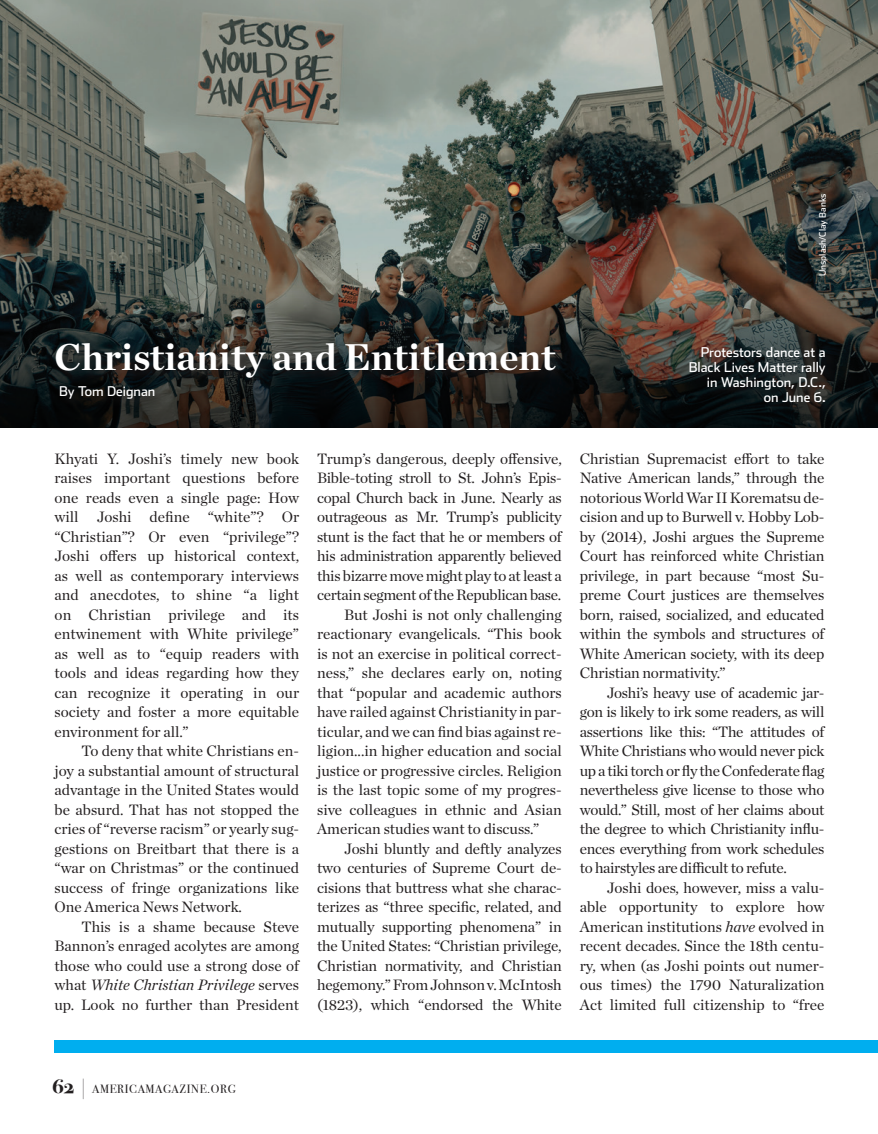
<style>
.page{position:relative;width:878px;height:1134px;background:#fff}
.page>*{position:absolute;margin:0;border:0;box-sizing:border-box;transform-origin:0 0}
.t1{font:700 38.1px "Chronicle Deck";color:#fff}
.t2{font:15.3px/19.5px "Chronicle Deck";letter-spacing:-.01em;color:#231f20;text-align:justify}
.t3{font:13.5px/15px "Stainless";color:#fff;text-align:right}
.t4{font:12px "Bodoni Svty Two OSITCTT";letter-spacing:.05em;color:#231f20}
.t5{font:9px "Stainless";color:#fff}
.s1{font-style:italic}
.s2{font-weight:700;font-size:21px}
.s3{font-family:"Stainless";font-weight:100;font-size:20.7px}
</style>
<div class="page">
<img style="left:0;top:0;width:878px;height:263px">
<div style="left:54px;top:1041px;width:824px;height:12px;background:#00aeef"></div>
<svg style="left:0;top:263px;width:878px;height:165px;background:#38342e"></svg>
<div style="left:815px;top:191px;width:24px;height:97px;background:#231f20;opacity:.75"></div>
<div style="left:687px;top:345px;width:150px;height:69px;background:#231f20;opacity:.75"></div>
<div style="left:54px;top:341px;width:513px;height:49px;background:#231f20;opacity:.75"></div>
<div style="left:58px;top:384px;width:108px;height:27px;background:#231f20;opacity:.75"></div>
<p class="t5" style="left:817px;top:276px;width:84px;rotate:-90deg">Unsplash/Clay Banks</p>
<h1 class="t1" style="left:55px;top:327px;width:503px">Christianity and Entitlement</h1>
<p class="t3" style="left:59px;top:383px;width:98px">By Tom Deignan</p>
<p class="t3" style="left:688px;top:344px;width:138px">Protestors dance at a<br>Black Lives Matter rally in Washington, D.C., on June 6.</p>
<p class="t2" style="left:54px;top:448px;width:246px">Khyati Y. Joshi’s timely new book raises important questions before one reads even a single page: How will Joshi define “white”? Or “Christian”? Or even “privilege”?<br>Joshi offers up historical context, as well as contemporary interviews and anecdotes, to shine “a light on Christian privilege and its entwinement with White privilege” as well as to “equip readers with tools and ideas regarding how they can recognize it operating in our society and foster a more equitable environment for all.”</p>
<p class="t2" style="left:54px;top:740px;width:246px;text-indent:27px">To deny that white Christians en&shy;joy a substantial amount of structural advantage in the United States would be absurd. That has not stopped the cries of “reverse racism” or yearly sug&shy;gestions on Breitbart that there is a “war on Christmas” or the continued success of fringe organizations like One America News Network.</p>
<p class="t2" style="left:54px;top:916px;width:246px;text-indent:27px">This is a shame because Steve Bannon’s enraged acolytes are among those who could use a strong dose of what <span class="s1">White Christian Privilege</span> serves up. Look no further than President</p>
<p class="t2" style="left:317px;top:448px;width:246px">Trump’s dangerous, deeply offensive,</p>
<p class="t2" style="left:317px;top:467px;width:246px">Bible-toting stroll to St. John’s Epis-</p>
<p class="t2" style="left:317px;top:487px;width:246px">copal Church back in June. Nearly as</p>
<p class="t2" style="left:317px;top:506px;width:246px">outrageous as Mr. Trump’s publicity</p>
<p class="t2" style="left:317px;top:526px;width:246px">stunt is the fact that he or members of</p>
<p class="t2" style="left:317px;top:545px;width:246px">his administration apparently believed</p>
<p class="t2" style="left:317px;top:565px;width:246px">this bizarre move might play to at least a</p>
<p class="t2" style="left:317px;top:584px;width:246px">certain segment of the Republican base.</p>
<p class="t2" style="left:344px;top:604px;width:219px">But Joshi is not only challenging</p>
<p class="t2" style="left:317px;top:623px;width:246px">reactionary evangelicals. “This book</p>
<p class="t2" style="left:317px;top:643px;width:246px">is not an exercise in political correct-</p>
<p class="t2" style="left:317px;top:662px;width:246px">ness,” she declares early on, noting</p>
<p class="t2" style="left:317px;top:682px;width:246px">that “popular and academic authors</p>
<p class="t2" style="left:317px;top:701px;width:246px">have railed against Christianity in par-</p>
<p class="t2" style="left:317px;top:721px;width:246px">ticular, and we can find bias against re-</p>
<p class="t2" style="left:317px;top:740px;width:246px">ligion...in higher education and social</p>
<p class="t2" style="left:317px;top:760px;width:246px">justice or progressive circles. Religion</p>
<p class="t2" style="left:317px;top:779px;width:246px">is the last topic some of my progres-</p>
<p class="t2" style="left:317px;top:799px;width:246px">sive colleagues in ethnic and Asian</p>
<p class="t2" style="left:317px;top:818px;width:224px">American studies want to discuss.”</p>
<p class="t2" style="left:344px;top:838px;width:219px">Joshi bluntly and deftly analyzes</p>
<p class="t2" style="left:317px;top:857px;width:246px">two centuries of Supreme Court de-</p>
<p class="t2" style="left:317px;top:877px;width:246px">cisions that buttress what she charac-</p>
<p class="t2" style="left:317px;top:896px;width:246px">terizes as “three specific, related, and</p>
<p class="t2" style="left:317px;top:916px;width:246px">mutually supporting phenomena” in</p>
<p class="t2" style="left:317px;top:935px;width:246px">the United States: “Christian privilege,</p>
<p class="t2" style="left:317px;top:955px;width:246px">Christian normativity, and Christian</p>
<p class="t2" style="left:317px;top:974px;width:246px">hegemony.” From Johnson v. McIntosh</p>
<p class="t2" style="left:317px;top:994px;width:246px">(1823), which “endorsed the White</p>
<p class="t2" style="left:579px;top:448px;width:246px">Christian Supremacist effort to take Native American lands,” through the notorious World War II Korematsu de&shy;cision and up to Burwell v. Hobby Lob&shy;by (2014), Joshi argues the Supreme Court has reinforced white Christian privilege, in part because “most Su&shy;preme Court justices are themselves born, raised, socialized, and educated within the symbols and structures of White American society, with its deep Christian normativity.”</p>
<p class="t2" style="left:579px;top:682px;width:246px;text-indent:27px">Joshi’s heavy use of academic jar&shy;gon is likely to irk some readers, as will assertions like this: “The attitudes of White Christians who would never pick up a tiki torch or fly the Confederate flag nevertheless give license to those who would.” Still, most of her claims about the degree to which Christianity influ&shy;ences everything from work schedules to hairstyles are difficult to refute.</p>
<p class="t2" style="left:579px;top:877px;width:246px;text-indent:27px">Joshi does, however, miss a valu&shy;able opportunity to explore how American institutions <span class="s1">have</span> evolved in recent decades. Since the 18th centu&shy;ry, when (as Joshi points out numer&shy;ous times) the 1790 Naturalization Act limited full citizenship to “free</p>
<p class="t4" style="left:52px;top:1082px;width:185px"><span class="s2">62</span> <span class="s3">|</span> AMERICAMAGAZINE.ORG</p>
</div>
